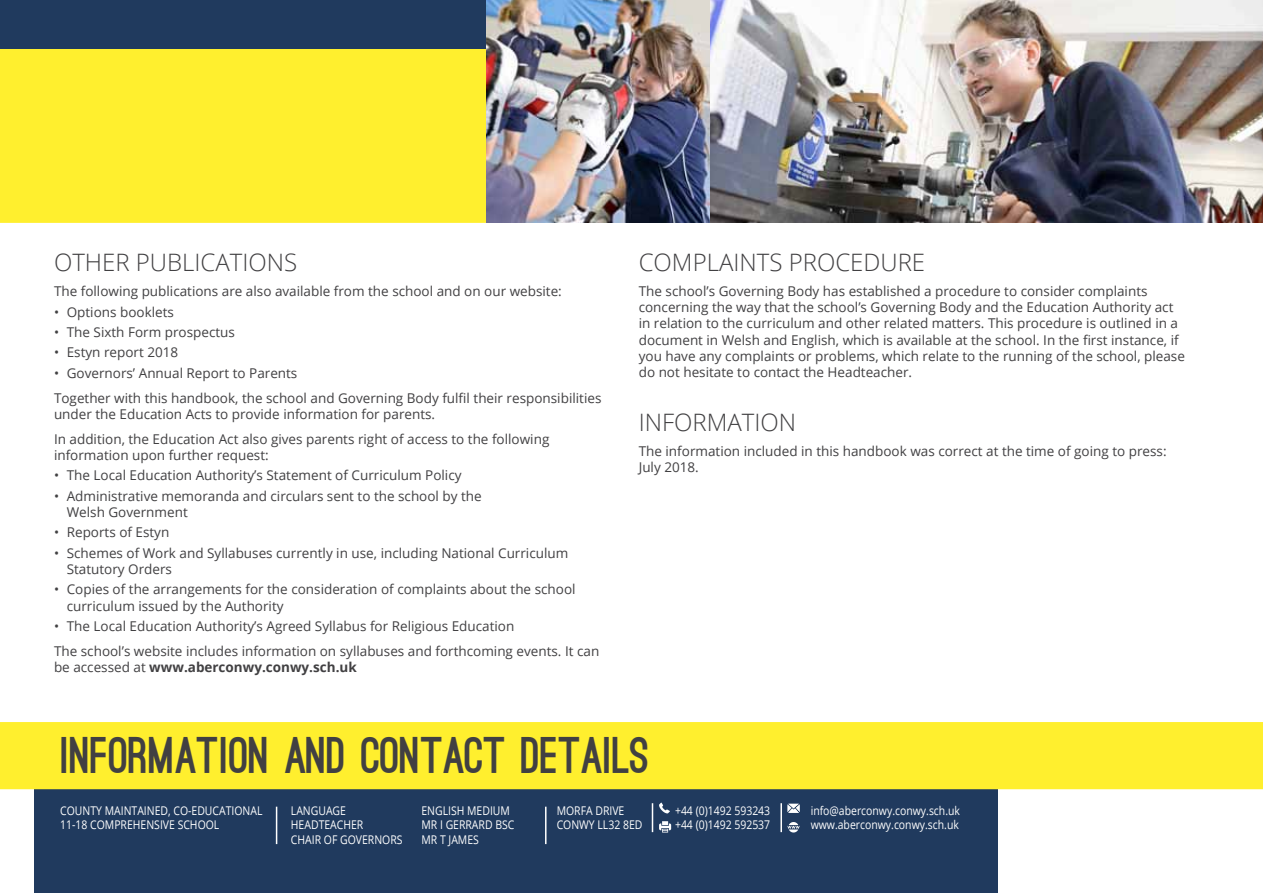
<style>
.page{position:relative;width:1263px;height:893px;background:#fff}
.page>*{position:absolute;margin:0;border:0;box-sizing:border-box;transform-origin:0 0}
.t1{font:900 48.9px "Ostrich Sans";color:#414042}
.t2{font:300 24px "Open Sans";color:#414042}
.t3{font:13.5px/16.2px "Open Sans";color:#414042}
.t4{font:700 13.5px "Open Sans";color:#414042}
.t5{font:12px/14.4px "Open Sans";color:#fff;scale:.87 1}
.s1{font-weight:400}
</style>
<div class="page">
<div style="left:0;top:48px;width:487px;height:175px;background:#ffef2e"></div>
<div style="left:0;top:0;width:1263px;height:48px;background:#203a5e"></div>
<img style="left:487px;top:0;width:223px;height:223px">
<img style="left:710px;top:0;width:553px;height:223px">
<div style="left:34px;top:737px;width:963px;height:156px;background:#203a5e"></div>
<div style="left:0;top:722px;width:1263px;height:67px;background:#ffef2e"></div>
<hr style="left:276px;top:807px;width:1px;height:37px;background:#fff">
<hr style="left:545px;top:807px;width:1px;height:37px;background:#fff">
<svg style="left:659px;top:803px;width:11px;height:10px"></svg>
<svg style="left:659px;top:821px;width:12px;height:11px"></svg>
<svg style="left:652px;top:803px;width:1px;height:29px"></svg>
<svg style="left:787px;top:804px;width:13px;height:9px"></svg>
<svg style="left:787px;top:822px;width:13px;height:10px"></svg>
<hr style="left:780px;top:803px;width:2px;height:29px;background:#fff">
<h2 class="t2" style="left:54px;top:246px;width:245px">OTHER PUBLICATIONS</h2>
<p class="t3" style="left:54px;top:283px;width:509px">The following publications are also available from the school and on our website:</p>
<p class="t3" style="left:54px;top:303px;width:121px">• Options booklets</p>
<p class="t3" style="left:54px;top:324px;width:182px">• The Sixth Form prospectus</p>
<p class="t3" style="left:54px;top:344px;width:126px">• Estyn report 2018</p>
<p class="t3" style="left:54px;top:360px;width:549px;line-height:24.8px">• Governors’ Annual Report to Parents<br>Together with this handbook, the school and Governing Body fulfil their responsibilities</p>
<p class="t3" style="left:54px;top:401px;width:497px;line-height:24.8px">under the Education Acts to provide information for parents.<br>I n addition, the Education Act also gives parents right of access to the following</p>
<p class="t3" style="left:54px;top:446px;width:216px">information upon further request:</p>
<p class="t3" style="left:54px;top:467px;width:409px">• The Local Education Authority’s Statement of Curriculum Policy</p>
<p class="t3" style="left:67px;top:487px;width:416px;text-indent:-13px">• Administrative memoranda and circulars sent to the school by the<br>Welsh Government</p>
<p class="t3" style="left:54px;top:524px;width:117px">• Reports of Estyn</p>
<p class="t3" style="left:67px;top:544px;width:503px;text-indent:-13px">• Schemes of Work and Syllabuses currently in use, including National Curriculum<br>Statutory Orders</p>
<p class="t3" style="left:67px;top:581px;width:510px;text-indent:-13px">• Copies of the arrangements for the consideration of complaints about the school curriculum issued by the Authority</p>
<p class="t3" style="left:54px;top:613px;width:547px;line-height:24.8px">• The Local Education Authority’s Agreed Syllabus for Religious Education<br>The school’s website includes information on syllabuses and forthcoming events. It can</p>
<p class="t4" style="left:54px;top:657px;width:304px"><span class="s1">be accessed at</span> www.aberconwy.conwy.sch.uk</p>
<h2 class="t2" style="left:639px;top:246px;width:288px">COMPLAI NTS PROCEDURE</h2>
<p class="t3" style="left:639px;top:283px;width:548px">The school’s Governing Body has established a procedure to consider complaints concerning the way that the school’s Governing Body and the Education Authority act in relation to the curriculum and other related matters. This procedure is outlined in a document in Welsh and English, which is available at the school. In the first instance, if you have any complaints or problems, which relate to the running of the school, please do not hesitate to contact the Headteacher.</p>
<h2 class="t2" style="left:639px;top:406px;width:159px">INFORMATION</h2>
<p class="t3" style="left:639px;top:443px;width:529px">The information included in this handbook was correct at the time of going to press:<br>July 2018.</p>
<h1 class="t1" style="left:60px;top:737px;width:342px">INFORMATION AND CONTACT</h1>
<h1 class="t1" style="left:521px;top:737px;width:19px">DETAILS</h1>
<p class="t5" style="left:60px;top:803px;width:160px">Cou nty Maintained, Co-Educ</p>
<p class="t5" style="left:219px;top:803px;width:48px">ational</p>
<p class="t5" style="left:60px;top:817px;width:181px">11-18 Compreh ensive School</p>
<p class="t5" style="left:557px;top:803px;width:100px">Morfa Drive<br>Conwy LL32 8E D</p>
<p class="t5" style="left:675px;top:803px;width:111px">+44 (0)1492 593243 +44 (0)1492 592537</p>
<p class="t5" style="left:811px;top:803px;width:173px">info@aberconwy.conwy.sch.uk www.aberconwy.conwy.sch.uk</p>
<p class="t5" style="left:291px;top:803px;width:65px">Languag e</p>
<p class="t5" style="left:421px;top:803px;width:92px">English Medium</p>
<p class="t5" style="left:291px;top:817px;width:85px">Headteach er</p>
<p class="t5" style="left:421px;top:817px;width:107px">Mr I Gerrard BSc</p>
<p class="t5" style="left:291px;top:832px;width:75px">CHAIR OF GOVERNOR</p>
<p class="t5" style="left:397px;top:832px;width:8px">S</p>
<p class="t5" style="left:421px;top:832px;width:68px">MR T JAMES</p>
</div>
